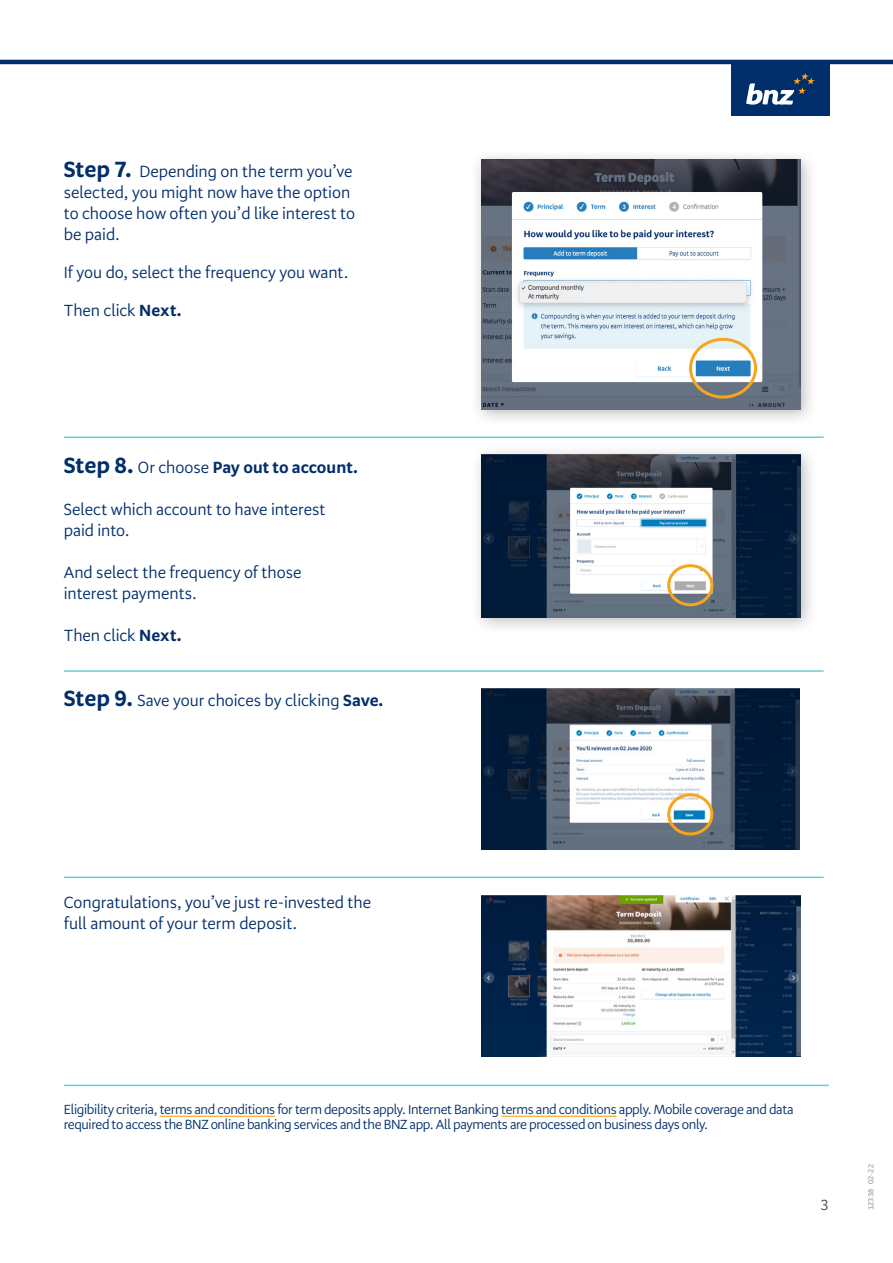
<style>
.page{position:relative;width:893px;height:1263px;background:#fff}
.page>*{position:absolute;margin:0;border:0;box-sizing:border-box;transform-origin:0 0}
.TABLE__Body_text{font:16.5px/21px "Serrano Pro";letter-spacing:-.005em;color:#002e6b}
.TABLE__Body_text-2{font:700 16.5px "Serrano Pro";color:#002e6b}
._2_Head{font:15px "Serrano Pro";color:#455153}
._2_Head-2{font:13.5px/15px "Serrano Pro";letter-spacing:-.03em;color:#002e6b}
.t1{font:7.5px "Serrano Pro";color:#808285}
.s1{font-weight:700;font-size:22.5px}
.s2{font-weight:700}
.s3{font-size:22.5px}
.s4{font-weight:400}
</style>
<div class="page">
<hr style="left:0;top:60px;width:893px;height:4px;background:#002e6b">
<div style="left:731px;top:64px;width:98px;height:52px;background:#002e6b"></div>
<svg style="left:746px;top:73px;width:69px;height:32px"></svg>
<hr style="left:64px;top:876px;width:760px;height:2px;background:#6fcbd2">
<hr style="left:64px;top:670px;width:760px;height:2px;background:#6fcbd2">
<hr style="left:64px;top:436px;width:760px;height:2px;background:#6fcbd2">
<div style="left:470px;top:148px;width:348px;height:279px;background:#231f20;opacity:.3"></div>
<img style="left:481px;top:160px;width:320px;height:249px">
<div style="left:470px;top:444px;width:348px;height:190px;background:#231f20;opacity:.3"></div>
<img style="left:482px;top:455px;width:319px;height:162px">
<div style="left:689px;top:338px;width:68px;height:61px;border:3px solid #f9a51b;border-radius:50%"></div>
<div style="left:667px;top:564px;width:46px;height:42px;border:3px solid #f9a51b;border-radius:50%"></div>
<img style="left:482px;top:689px;width:318px;height:160px">
<hr style="left:64px;top:1085px;width:765px;height:1px;background:#6fcbd2">
<img style="left:482px;top:895px;width:318px;height:161px">
<div style="left:667px;top:793px;width:46px;height:42px;border:3px solid #f9a51b;border-radius:50%"></div>
<hr style="left:160px;top:1116px;width:115px;height:1px;background:#f9a51b">
<hr style="left:501px;top:1116px;width:115px;height:1px;background:#f9a51b">
<p class="TABLE__Body_text" style="left:64px;top:162px;width:293px"><span class="s1">Step 7.</span> Depending on the term you’ve selected, you might now have the option to choose how often you’d like interest to be paid.</p>
<p class="TABLE__Body_text" style="left:64px;top:263px;width:286px">If you do, select the frequency you want.</p>
<p class="TABLE__Body_text" style="left:64px;top:301px;width:119px">Then click <span class="s2">Next.</span></p>
<p class="TABLE__Body_text-2" style="left:64px;top:457px;width:296px"><span class="s3">Step 8.</span> <span class="s4">Or choose</span> Pay out to account.</p>
<p class="TABLE__Body_text" style="left:64px;top:499px;width:263px">Select which account to have interest paid into.</p>
<p class="TABLE__Body_text" style="left:64px;top:562px;width:239px">And select the frequency of those interest payments.</p>
<p class="TABLE__Body_text" style="left:64px;top:625px;width:119px">Then click <span class="s2">Next.</span></p>
<p class="TABLE__Body_text" style="left:64px;top:691px;width:321px"><span class="s1">Step 9.</span> Save your choices by clicking <span class="s2">Save.</span></p>
<p class="TABLE__Body_text" style="left:64px;top:892px;width:309px">Congratulations, you’ve just re-invested the full amount of your term deposit.</p>
<p class="_2_Head-2" style="left:64px;top:1102px;width:731px">Eligibility criteria, terms and conditions for term deposits apply. Internet Banking terms and conditions apply. Mobile coverage and data required to access the BNZ online banking services and the BNZ app. All payments are processed on business days only.</p>
<p class="_2_Head" style="left:820px;top:1196px;width:10px">3</p>
<p class="t1" style="left:867px;top:1210px;width:47px;rotate:-90deg">12338 02-22</p>
</div>
